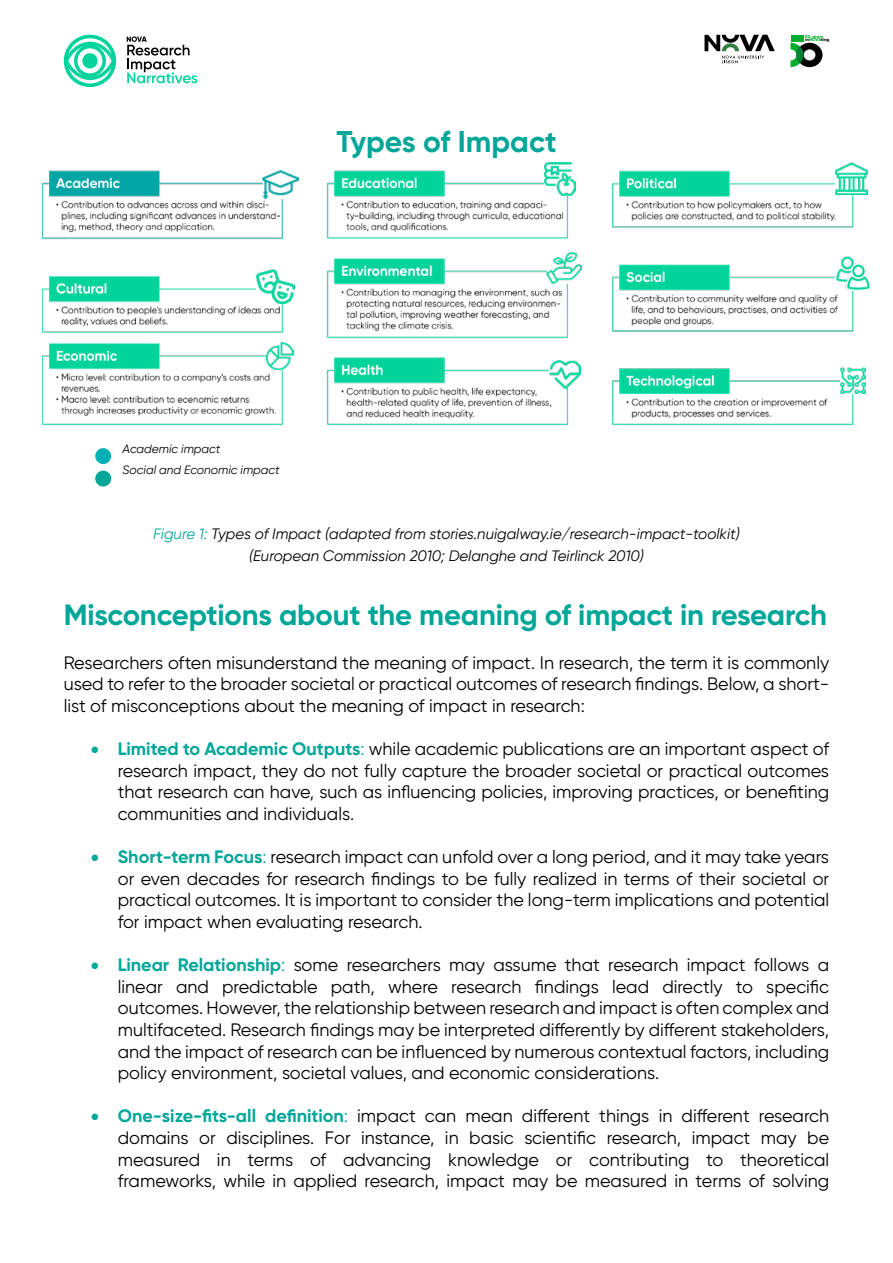
<style>
.page{position:relative;width:893px;height:1263px;background:#fff}
.page>*{position:absolute;margin:0;border:0;box-sizing:border-box;transform-origin:0 0}
.t1{font:700 30px "Gilroy";color:#00a698}
.t2{font:700 29.25px "Gilroy";letter-spacing:-.005em;color:#00a698}
.t3{font:18px/21.6px "Gilroy";color:#000;text-align:justify}
.t4{font:italic 15px/21.6px "Gilroy";color:#000;text-align:center}
.t5{font:italic 12px/21.6px "Gilroy";color:#000}
.t6{font:800 4.2px/3.6px "Gilroy";color:#00ad2e;scale:1.07 1}
.s1{color:#000}
.s2{color:#00a698}
.s3{font-weight:700;color:#00a698}
</style>
<div class="page">
<div style="left:791px;top:35px;width:12px;height:6px;background:#00ad2e"></div>
<svg style="left:790px;top:43px;width:32px;height:24px"></svg>
<svg style="left:704px;top:35px;width:71px;height:28px"></svg>
<svg style="left:127px;top:36px;width:70px;height:47px"></svg>
<svg style="left:63px;top:34px;width:53px;height:53px"></svg>
<img style="left:42px;top:169px;width:828px;height:257px">
<img style="left:835px;top:162px;width:32px;height:32px">
<img style="left:547px;top:252px;width:35px;height:31px">
<img style="left:544px;top:162px;width:32px;height:33px">
<img style="left:835px;top:255px;width:35px;height:35px">
<img style="left:549px;top:360px;width:31px;height:28px">
<img style="left:263px;top:170px;width:36px;height:28px">
<img style="left:840px;top:368px;width:25px;height:25px">
<div style="left:95px;top:448px;width:16px;height:16px;background:#00b0b5;border-radius:50%"></div>
<div style="left:95px;top:471px;width:16px;height:15px;background:#00a698;border-radius:50%"></div>
<img style="left:257px;top:269px;width:38px;height:35px">
<img style="left:267px;top:343px;width:26px;height:27px">
<h1 class="t1" style="left:336px;top:123px;width:222px">Types of Impact</h1>
<p class="t6" style="left:805px;top:35px;width:24px">50 years <span class="s1">in</span>NOVA<span class="s1">ting</span></p>
<p class="t5" style="left:123px;top:437px;width:159px">Academic impact<br>Social and Economic impact</p>
<p class="t4" style="left:153px;top:523px;width:588px"><span class="s2">Figure 1:</span> Types of Impact (adapted from stories.nuigalway.ie/research-impact-toolkit) (European Commission 2010; Delanghe and Teirlinck 2010)</p>
<h2 class="t2" style="left:64px;top:597px;width:765px">Misconceptions about the meaning of impact in research</h2>
<p class="t3" style="left:64px;top:651px;width:767px">Researchers often misunderstand the meaning of impact. In research, the term it is commonly used to refer to the broader societal or practical outcomes of research findings. Below, a short&shy;list of misconceptions about the meaning of impact in research:</p>
<p class="t3" style="left:118px;top:738px;width:713px;text-indent:-27px"><span class="s2">•</span> <span class="s3">Limited to Academic Outputs</span><span class="s2">:</span> while academic publications are an important aspect of research impact, they do not fully capture the broader societal or practical outcomes that research can have, such as influencing policies, improving practices, or benefiting communities and individuals.</p>
<p class="t3" style="left:118px;top:846px;width:713px;text-indent:-27px"><span class="s2">•</span> <span class="s3">Short-term Focus</span><span class="s2">:</span> research impact can unfold over a long period, and it may take years or even decades for research findings to be fully realized in terms of their societal or practical outcomes. It is important to consider the long-term implications and potential for impact when evaluating research.</p>
<p class="t3" style="left:118px;top:954px;width:713px;text-indent:-27px"><span class="s2">•</span> <span class="s3">Linear Relationship</span><span class="s2">:</span> some researchers may assume that research impact follows a linear and predictable path, where research findings lead directly to specific outcomes. However, the relationship between research and impact is often complex and multifaceted. Research findings may be interpreted differently by different stakeholders, and the impact of research can be influenced by numerous contextual factors, including policy environment, societal values, and economic considerations.</p>
<p class="t3" style="left:118px;top:1105px;width:713px;text-indent:-27px"><span class="s2">•</span> <span class="s3">One-size-fits-all definition</span><span class="s2">:</span> impact can mean different things in different research domains or disciplines. For instance, in basic scientific research, impact may be measured in terms of advancing knowledge or contributing to theoretical frameworks, while in applied research, impact may be measured in terms of solving</p>
</div>
